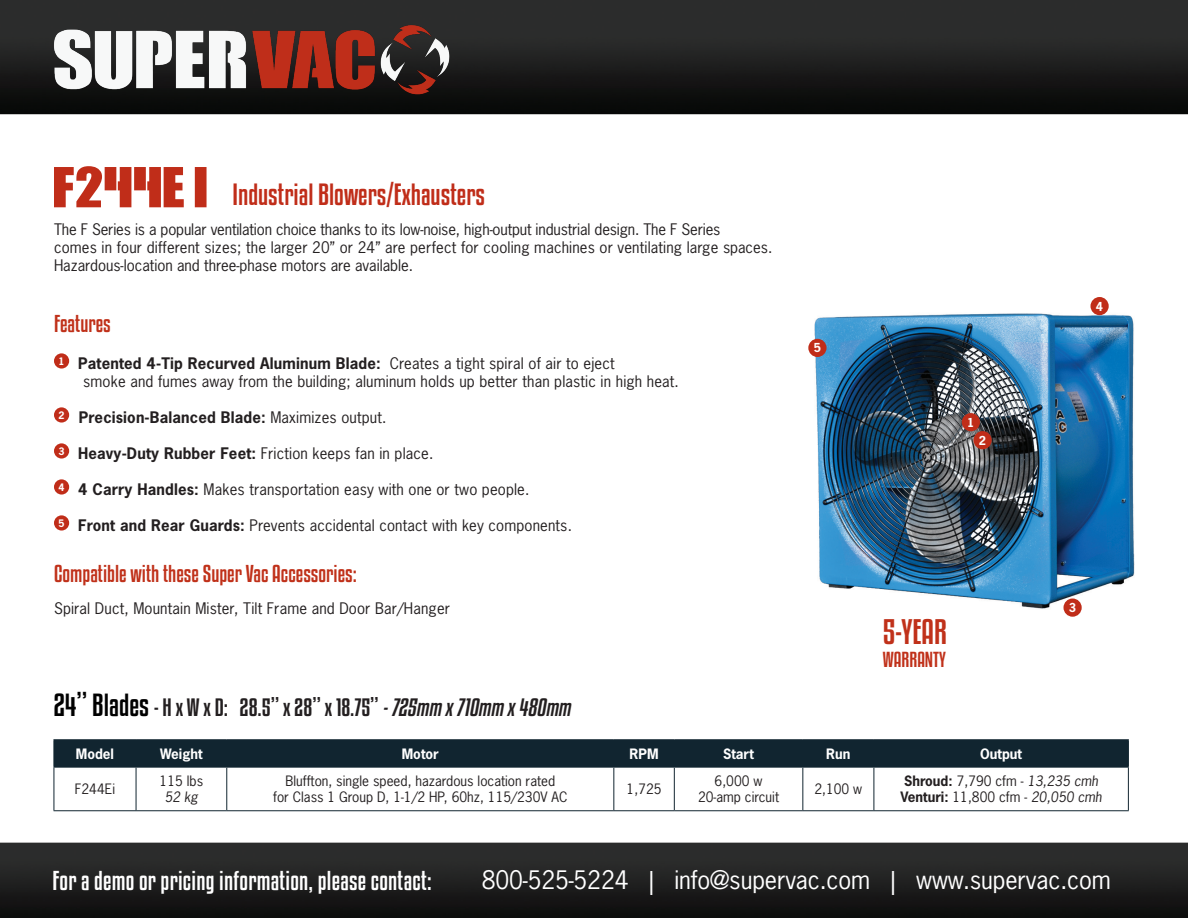
<style>
.page{position:relative;width:1188px;height:918px;background:#fff}
.page>*{position:absolute;margin:0;border:0;box-sizing:border-box;transform-origin:0 0}
.t1{font:54px "Call Of Ops Duty";color:#c02d19}
.t2{font:31.2px "Kenyan Coffee Rg";color:#c0311a}
.t3{font:27px "Kenyan Coffee Rg";color:#c02d19}
.t4{font:24px "News Gothic Std";letter-spacing:-.005em;color:#fff}
.t5{font:24px "Kenyan Coffee Rg";letter-spacing:.01em;color:#fff}
.t6{font:22.05px "Kenyan Coffee Rg";color:#231f20}
.t7{font:21.45px "Kenyan Coffee Rg";color:#c0311a}
.t8{font:19.05px "Kenyan Coffee Rg";color:#c0311a}
.t9{font:15px "News Gothic Std";letter-spacing:.01em;color:#231f20}
.t10{font:15px/18px "News Gothic Std";letter-spacing:-.01em;color:#231f20}
.t11{font:700 15px "News Gothic Std";letter-spacing:.01em;color:#231f20}
.t12{font:13.5px "News Gothic Std";color:#231f20}
.t13{font:700 13.5px "News Gothic Std";color:#fff}
.t14{font:italic 13.5px "News Gothic Std";color:#231f20}
.t15{font:700 11.7px "News Gothic Std";color:#fff}
.t16{font:700 9.75px "News Gothic Std";color:#fff}
.s1{font-weight:400}
.s2{font-weight:700}
.s3{font-size:28.2px;color:#000}
.s4{font-style:italic}
</style>
<div class="page">
<img style="left:0;top:0;width:1187px;height:918px">
<img style="left:719px;top:278px;width:442px;height:359px">
<div style="left:54px;top:353px;width:15px;height:16px;background:#c02d19;border-radius:50%"></div>
<div style="left:54px;top:407px;width:15px;height:16px;background:#c02d19;border-radius:50%"></div>
<div style="left:54px;top:443px;width:15px;height:16px;background:#c02d19;border-radius:50%"></div>
<div style="left:54px;top:479px;width:15px;height:16px;background:#c02d19;border-radius:50%"></div>
<div style="left:54px;top:515px;width:15px;height:16px;background:#c02d19;border-radius:50%"></div>
<img style="left:46px;top:10px;width:415px;height:100px">
<hr style="left:53px;top:739px;width:83px;height:1px;background:#112530">
<hr style="left:136px;top:739px;width:91px;height:1px;background:#112530">
<hr style="left:227px;top:739px;width:387px;height:1px;background:#112530">
<hr style="left:614px;top:739px;width:60px;height:1px;background:#112530">
<hr style="left:674px;top:739px;width:129px;height:1px;background:#112530">
<hr style="left:803px;top:739px;width:71px;height:1px;background:#112530">
<hr style="left:874px;top:739px;width:255px;height:1px;background:#112530">
<div style="left:53px;top:740px;width:1076px;height:27px;background:#112530"></div>
<hr style="left:53px;top:767px;width:83px;height:1px;background:#112530">
<hr style="left:136px;top:767px;width:91px;height:1px;background:#112530">
<hr style="left:227px;top:767px;width:387px;height:1px;background:#112530">
<hr style="left:614px;top:767px;width:60px;height:1px;background:#112530">
<hr style="left:674px;top:767px;width:129px;height:1px;background:#112530">
<hr style="left:803px;top:767px;width:71px;height:1px;background:#112530">
<hr style="left:874px;top:767px;width:255px;height:1px;background:#112530">
<hr style="left:54px;top:768px;width:1px;height:42px;background:#112530">
<hr style="left:136px;top:768px;width:1px;height:42px;background:#112530">
<hr style="left:226px;top:768px;width:1px;height:42px;background:#112530">
<hr style="left:613px;top:768px;width:1px;height:42px;background:#112530">
<hr style="left:674px;top:768px;width:1px;height:42px;background:#112530">
<hr style="left:802px;top:768px;width:1px;height:42px;background:#112530">
<hr style="left:874px;top:768px;width:1px;height:42px;background:#112530">
<hr style="left:1128px;top:768px;width:1px;height:42px;background:#112530">
<hr style="left:54px;top:810px;width:82px;height:1px;background:#112530">
<hr style="left:136px;top:810px;width:91px;height:1px;background:#112530">
<hr style="left:227px;top:810px;width:387px;height:1px;background:#112530">
<hr style="left:614px;top:810px;width:60px;height:1px;background:#112530">
<hr style="left:674px;top:810px;width:129px;height:1px;background:#112530">
<hr style="left:803px;top:810px;width:71px;height:1px;background:#112530">
<hr style="left:874px;top:810px;width:255px;height:1px;background:#112530">
<div style="left:1090px;top:297px;width:19px;height:18px;background:#c02d19;border-radius:50%"></div>
<div style="left:808px;top:339px;width:19px;height:18px;background:#c02d19;border-radius:50%"></div>
<div style="left:962px;top:413px;width:18px;height:18px;background:#c02d19;border-radius:50%"></div>
<div style="left:973px;top:431px;width:19px;height:18px;background:#c02d19;border-radius:50%"></div>
<div style="left:1063px;top:599px;width:19px;height:18px;background:#c02d19;border-radius:50%"></div>
<p class="t1" style="left:54px;top:166px;width:157px">F244E i</p>
<p class="t3" style="left:232px;top:178px;width:254px">Industrial Blowers/Exhausters</p>
<p class="t10" style="left:54px;top:220px;width:720px">The F Series is a popular ventilation choice thanks to its low-noise, high-output industrial design. The F Series<br>comes in four different sizes; the larger 20” or 24” are perfect for cooling machines or ventilating large spaces.</p>
<p class="t9" style="left:54px;top:256px;width:361px">Hazardous-location and three-phase motors are available.</p>
<p class="t7" style="left:54px;top:310px;width:58px">Features</p>
<p class="t16" style="left:59px;top:355px;width:8px">1</p>
<p class="t11" style="left:78px;top:353px;width:538px">Patented 4-Tip Recurved Aluminum Blade: <span class="s1">Creates a tight spiral of air to eject</span></p>
<p class="t9" style="left:83px;top:371px;width:597px">smoke and fumes away from the building; aluminum holds up better than plastic in high heat.</p>
<p class="t16" style="left:59px;top:409px;width:8px">2</p>
<p class="t11" style="left:79px;top:407px;width:309px">Precision-Balanced Blade: <span class="s1">Maximizes output.</span></p>
<p class="t16" style="left:59px;top:445px;width:8px">3</p>
<p class="t9" style="left:78px;top:443px;width:357px"><span class="s2">Heavy-Duty Rubber Feet:</span> Friction keeps fan in place.</p>
<p class="t16" style="left:59px;top:481px;width:8px">4</p>
<p class="t9" style="left:78px;top:479px;width:453px"><span class="s2">4 Carry Handles:</span> Makes transportation easy with one or two people.</p>
<p class="t16" style="left:59px;top:517px;width:8px">5</p>
<p class="t9" style="left:78px;top:515px;width:495px"><span class="s2">Front and Rear Guards:</span> Prevents accidental contact with key components.</p>
<p class="t7" style="left:54px;top:561px;width:304px">Compatible with these Super Vac Accessories:</p>
<p class="t9" style="left:54px;top:599px;width:398px">Spiral Duct, Mountain Mister, Tilt Frame and Door Bar/Hanger</p>
<p class="t15" style="left:814px;top:340px;width:9px">5</p>
<p class="t15" style="left:967px;top:415px;width:9px">1</p>
<p class="t15" style="left:979px;top:433px;width:9px">2</p>
<p class="t2" style="left:883px;top:613px;width:65px">5-YEAR</p>
<p class="t8" style="left:883px;top:648px;width:65px">WARRANTY</p>
<p class="t15" style="left:1096px;top:298px;width:9px">4</p>
<p class="t15" style="left:1069px;top:600px;width:9px">3</p>
<p class="t6" style="left:53px;top:694px;width:523px"><span class="s3">24” Blades</span> - H x W x D: 28.5” x 28” x 18.75” <span class="s4">-725mm x710mm x480mm</span></p>
<p class="t13" style="left:76px;top:745px;width:40px">Model</p>
<p class="t13" style="left:160px;top:745px;width:44px">Weight</p>
<p class="t13" style="left:402px;top:745px;width:39px">Motor</p>
<p class="t13" style="left:630px;top:745px;width:30px">RPM</p>
<p class="t13" style="left:723px;top:745px;width:32px">Start</p>
<p class="t13" style="left:826px;top:745px;width:26px">Run</p>
<p class="t13" style="left:980px;top:745px;width:43px">Output</p>
<p class="t12" style="left:75px;top:780px;width:42px">F244Ei</p>
<p class="t12" style="left:285px;top:772px;width:271px">Bluffton, single speed, hazardous location rated</p>
<p class="t12" style="left:273px;top:789px;width:296px">for Class 1 Group D, 1-1/2 HP, 60hz, 115/230V AC</p>
<p class="t12" style="left:715px;top:772px;width:49px">6,000 w</p>
<p class="t12" style="left:698px;top:789px;width:83px">20-amp circuit</p>
<p class="t12" style="left:904px;top:772px;width:196px"><span class="s2">Shroud:</span> 7,790 cfm - <span class="s4">13,235 cmh</span></p>
<p class="t12" style="left:900px;top:789px;width:203px"><span class="s2">Venturi:</span> 11,800 cfm - <span class="s4">20,050 cmh</span></p>
<p class="t12" style="left:160px;top:772px;width:45px">115 lbs</p>
<p class="t14" style="left:165px;top:789px;width:35px">52 kg</p>
<p class="t12" style="left:627px;top:780px;width:36px">1,725</p>
<p class="t12" style="left:814px;top:780px;width:49px">2,100 w</p>
<p class="t5" style="left:52px;top:866px;width:381px">For a demo or pricing information, please contact:</p>
<p class="t4" style="left:482px;top:864px;width:631px">800-525-5224 | info@supervac.com | www.supervac.com</p>
</div>
